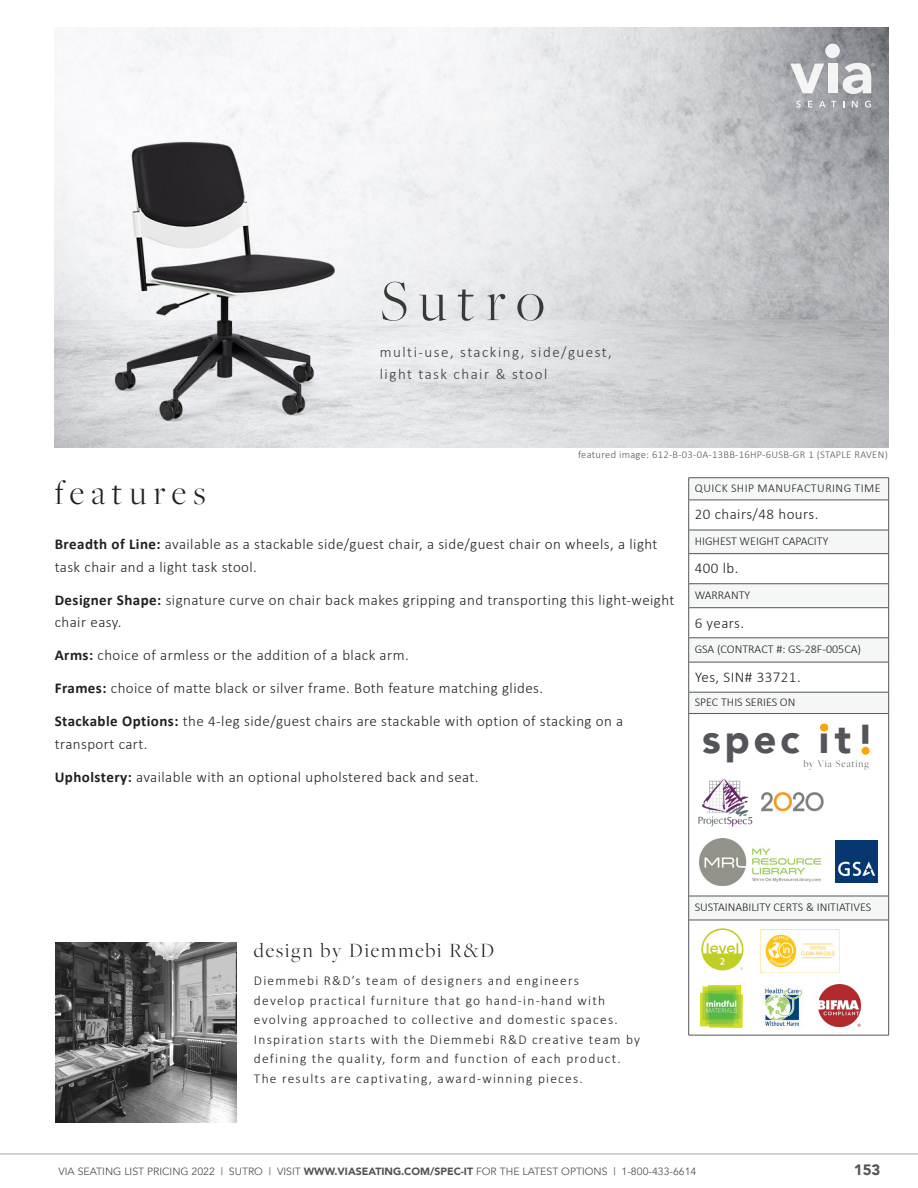
<style>
.page{position:relative;width:918px;height:1188px;background:#fff}
.page>*{position:absolute;margin:0;border:0;box-sizing:border-box;transform-origin:0 0}
.t1{font:300 60px "Freight Big Pro";letter-spacing:.18em;color:#383938}
.t2{font:900 40.2px "Avenir";letter-spacing:.09em;color:#54555a}
.t3{font:300 36px "Freight Big Pro";letter-spacing:.195em;color:#231f20}
.t4{font:300 21px "Freight Big Pro";letter-spacing:.09em;color:#231f20}
.t5{font:300 15px/22.5px "Calibri";letter-spacing:.03em;color:#231f20}
.t6{font:300 15px/22.5px "Calibri";letter-spacing:.1em;color:#383938}
.t7{font:900 15px "Avenir";color:#54555a}
.t8{font:300 13.5px/19.5px "Calibri";letter-spacing:.09em;color:#231f20}
.t9{font:300 12px "Calibri";color:#231f20}
.t10{font:300 12px "Calibri";letter-spacing:.04em;color:#231f20}
.t11{font:10.5px "Avenir";color:#54555a}
.t12{font:300 10.5px "Calibri";letter-spacing:.03em;color:#54555a}
.t13{font:300 10.5px "Freight Big Pro";letter-spacing:.09em;color:#54555a}
.s1{font-weight:700}
.s2{font-weight:900}
</style>
<div class="page">
<hr style="left:0;top:1154px;width:918px;height:1px;background:#a7a6a9">
<svg style="left:689px;top:478px;width:199px;height:442px"></svg>
<hr style="left:689px;top:477px;width:200px;height:1px;background:#54555a">
<svg style="left:688px;top:478px;width:1px;height:22px"></svg>
<svg style="left:888px;top:478px;width:1px;height:22px"></svg>
<hr style="left:689px;top:500px;width:200px;height:1px;background:#54555a">
<hr style="left:688px;top:500px;width:1px;height:30px;background:#54555a">
<hr style="left:888px;top:500px;width:1px;height:30px;background:#54555a">
<hr style="left:689px;top:530px;width:200px;height:1px;background:#54555a">
<svg style="left:688px;top:530px;width:1px;height:23px"></svg>
<svg style="left:888px;top:530px;width:1px;height:23px"></svg>
<hr style="left:689px;top:553px;width:200px;height:1px;background:#54555a">
<hr style="left:688px;top:554px;width:1px;height:30px;background:#54555a">
<hr style="left:888px;top:554px;width:1px;height:30px;background:#54555a">
<hr style="left:689px;top:583px;width:200px;height:1px;background:#54555a">
<svg style="left:688px;top:584px;width:1px;height:24px"></svg>
<svg style="left:888px;top:584px;width:1px;height:23px"></svg>
<hr style="left:689px;top:607px;width:200px;height:1px;background:#54555a">
<hr style="left:688px;top:608px;width:1px;height:30px;background:#54555a">
<hr style="left:888px;top:608px;width:1px;height:30px;background:#54555a">
<hr style="left:689px;top:638px;width:200px;height:1px;background:#54555a">
<svg style="left:688px;top:638px;width:1px;height:24px"></svg>
<svg style="left:888px;top:638px;width:1px;height:24px"></svg>
<hr style="left:689px;top:662px;width:200px;height:1px;background:#54555a">
<hr style="left:688px;top:662px;width:1px;height:30px;background:#54555a">
<hr style="left:888px;top:662px;width:1px;height:30px;background:#54555a">
<hr style="left:689px;top:692px;width:200px;height:1px;background:#54555a">
<svg style="left:688px;top:692px;width:1px;height:21px"></svg>
<svg style="left:888px;top:692px;width:1px;height:21px"></svg>
<hr style="left:689px;top:713px;width:200px;height:1px;background:#54555a">
<hr style="left:688px;top:714px;width:1px;height:182px;background:#54555a">
<hr style="left:888px;top:714px;width:1px;height:182px;background:#54555a">
<hr style="left:689px;top:896px;width:200px;height:1px;background:#54555a">
<svg style="left:688px;top:896px;width:1px;height:24px"></svg>
<svg style="left:888px;top:896px;width:1px;height:24px"></svg>
<hr style="left:689px;top:920px;width:200px;height:1px;background:#54555a">
<hr style="left:688px;top:920px;width:1px;height:115px;background:#54555a">
<hr style="left:888px;top:920px;width:1px;height:115px;background:#54555a">
<hr style="left:689px;top:1035px;width:200px;height:1px;background:#54555a">
<svg style="left:701px;top:928px;width:42px;height:42px"></svg>
<div style="left:820px;top:724px;width:8px;height:8px;background:#ffa300;border-radius:50%"></div>
<svg style="left:860px;top:745px;width:11px;height:11px"></svg>
<div style="left:862px;top:747px;width:8px;height:8px;background:#ffa300;border-radius:50%"></div>
<img style="left:765px;top:930px;width:75px;height:42px">
<img style="left:700px;top:986px;width:42px;height:41px">
<img style="left:836px;top:840px;width:42px;height:42px">
<img style="left:697px;top:778px;width:57px;height:50px">
<img style="left:758px;top:790px;width:69px;height:24px">
<img style="left:700px;top:839px;width:120px;height:46px">
<img style="left:765px;top:988px;width:38px;height:38px">
<img style="left:55px;top:943px;width:181px;height:179px">
<img style="left:55px;top:27px;width:833px;height:421px">
<div style="left:825px;top:44px;width:15px;height:14px;background:#f3f3f4;border-radius:50%"></div>
<svg style="left:790px;top:58px;width:94px;height:50px"></svg>
<div style="left:830px;top:774px;width:55px;height:54px;background:#fff"></div>
<img style="left:818px;top:985px;width:43px;height:42px">
<h1 class="t1" style="left:380px;top:262px;width:166px">Sutro</h1>
<p class="t6" style="left:380px;top:340px;width:234px">multi-use, stacking, side/guest, light task chair &amp; stool</p>
<p class="t12" style="left:578px;top:448px;width:311px">featured image: 612-B-03-0A-13BB-16HP-6USB-GR 1 (STAPLE RAVEN)</p>
<h3 class="t3" style="left:55px;top:470px;width:153px">features</h3>
<p class="t5" style="left:55px;top:533px;width:604px"><span class="s1">Breadth of Line:</span> available as a stackable side/guest chair, a side/guest chair on wheels, a light task chair and a light task stool.</p>
<p class="t5" style="left:55px;top:589px;width:621px"><span class="s1">Designer Shape:</span> signature curve on chair back makes gripping and transporting this light-weight chair easy.</p>
<p class="t5" style="left:55px;top:644px;width:356px"><span class="s1">Arms:</span> choice of armless or the addition of a black arm.</p>
<p class="t5" style="left:55px;top:677px;width:490px"><span class="s1">Frames:</span> choice of matte black or silver frame. Both feature matching glides.</p>
<p class="t5" style="left:55px;top:710px;width:570px"><span class="s1">Stackable Options:</span> the 4-leg side/guest chairs are stackable with option of stacking on a transport cart.</p>
<p class="t5" style="left:55px;top:766px;width:425px"><span class="s1">Upholstery:</span> available with an optional upholstered back and seat.</p>
<p class="t10" style="left:695px;top:481px;width:187px">QUICK SHIP MANUFACTURING TIME</p>
<p class="t5" style="left:695px;top:503px;width:125px">20 chairs/48 hours.</p>
<p class="t9" style="left:695px;top:534px;width:135px">HIGHEST WEIGHT CAPACITY</p>
<p class="t5" style="left:695px;top:557px;width:45px">400 lb.</p>
<p class="t9" style="left:695px;top:588px;width:57px">WARRANTY</p>
<p class="t5" style="left:695px;top:611px;width:51px">6 years.</p>
<p class="t9" style="left:695px;top:642px;width:168px">GSA (CONTRACT #: GS-28F-005CA)</p>
<p class="t5" style="left:695px;top:666px;width:107px">Yes, SIN# 33721.</p>
<p class="t9" style="left:695px;top:695px;width:102px">SPEC THIS SERIES ON</p>
<h2 class="t2" style="left:702px;top:705px;width:174px">spec it!</h2>
<p class="t13" style="left:804px;top:757px;width:67px">by Via Seating</p>
<h3 class="t4" style="left:254px;top:937px;width:241px">design by Diemmebi R&amp;D</h3>
<p class="t8" style="left:254px;top:971px;width:388px">Diemmebi R&amp;D’s team of designers and engineers<br>develop practical furniture that go hand-in-hand with evolving approached to collective and domestic spaces.<br>Inspiration starts with the Diemmebi R&amp;D creative team by defining the quality, form and function of each product.<br>The results are captivating, award-winning pieces.</p>
<p class="t9" style="left:695px;top:900px;width:178px">SUSTAINABILITY CERTS &amp; INITIATIVES</p>
<p class="t11" style="left:58px;top:1165px;width:639px">VIA SEATING LIST PRICING 2022 | SUTRO | VISIT <span class="s2">WWW.VIASEATING.COM/SPEC-IT</span> FOR THE LATEST OPTIONS | 1-800-433-6614</p>
<p class="t7" style="left:854px;top:1156px;width:28px">153</p>
</div>
